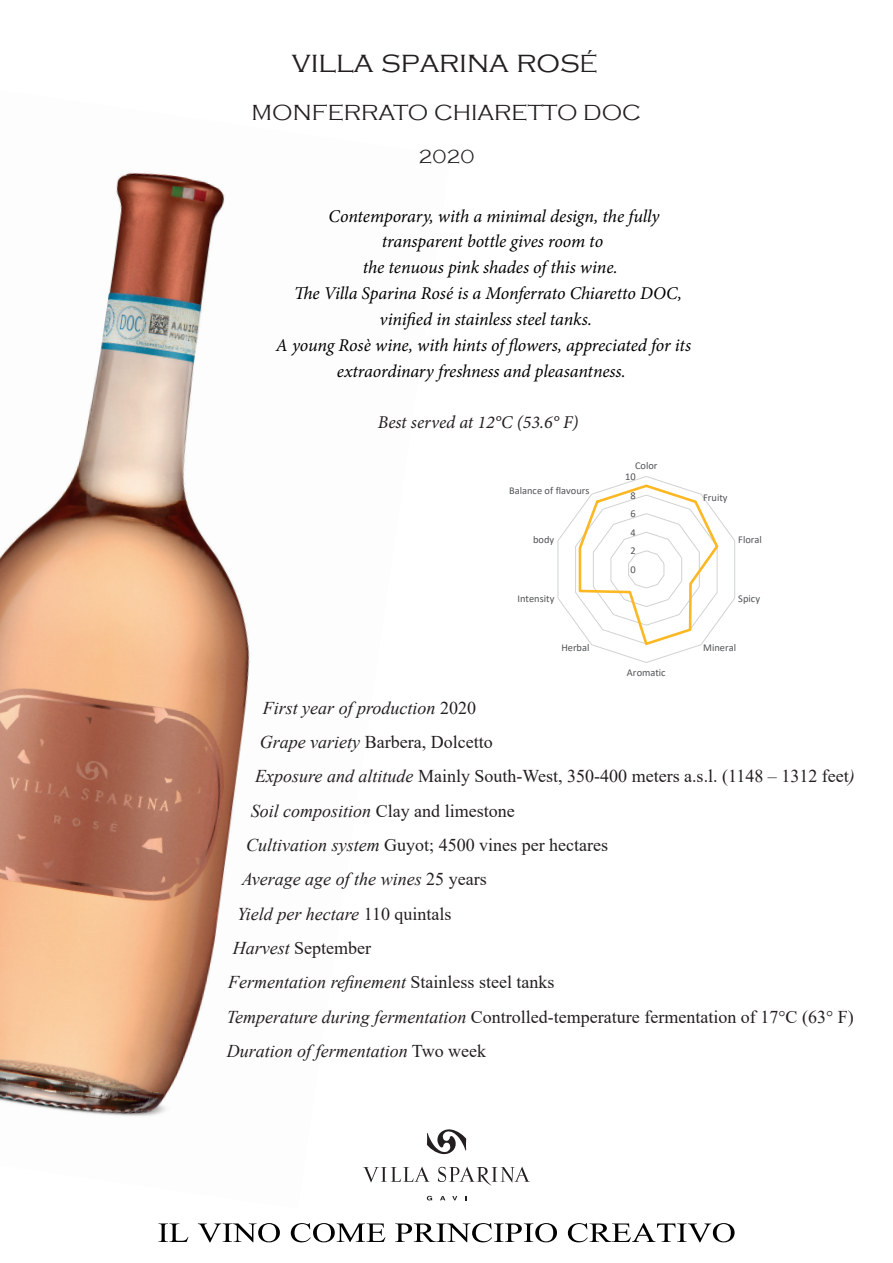
<style>
.page{position:relative;width:893px;height:1263px;background:#fff}
.page>*{position:absolute;margin:0;border:0;box-sizing:border-box;transform-origin:0 0}
.t1{font:300 31.5px "Copperplate Gothic";color:#231f20}
.t2{font:300 22.5px "Copperplate Gothic";color:#231f20}
.t3{font:300 19.5px "Copperplate Gothic";color:#231f20}
.t4{font:18px "Times New Roman";color:#231f20}
.t5{font:italic 18px "Minion Pro";letter-spacing:-.01em;color:#000}
.t6{font:italic 18px "Times New Roman";color:#231f20}
.t7{font:italic 18px "Minion Pro";color:#231f20}
.t8{font:10.35px "Calibri";color:#505355}
.s1{font-size:25.5px}
.s2{font-style:normal}
.s3{font-style:italic}
</style>
<div class="page">
<img style="left:0;top:172px;width:446px;height:1029px">
<svg style="left:427px;top:1196px;width:5px;height:4px"></svg>
<svg style="left:440px;top:1196px;width:5px;height:4px"></svg>
<svg style="left:452px;top:1196px;width:5px;height:4px"></svg>
<svg style="left:427px;top:1129px;width:39px;height:25px"></svg>
<svg style="left:362px;top:1166px;width:68px;height:16px"></svg>
<svg style="left:438px;top:1166px;width:92px;height:20px"></svg>
<svg style="left:158px;top:1223px;width:30px;height:19px"></svg>
<svg style="left:198px;top:1223px;width:82px;height:19px"></svg>
<svg style="left:291px;top:1223px;width:94px;height:19px"></svg>
<svg style="left:395px;top:1223px;width:162px;height:19px"></svg>
<svg style="left:568px;top:1223px;width:167px;height:19px"></svg>
<svg style="left:557px;top:476px;width:179px;height:187px"></svg>
<h1 class="t1" style="left:292px;top:45px;width:308px">villa sparina ros<span class="s1">É</span></h1>
<p class="t2" style="left:252px;top:100px;width:391px">MONFERRATO CHIARETTO DOC</p>
<p class="t3" style="left:418px;top:146px;width:58px">2020</p>
<p class="t5" style="left:329px;top:203px;width:332px">Contemporary, with a minimal design, the fully</p>
<p class="t5" style="left:382px;top:229px;width:223px">transparent bottle gives room to</p>
<p class="t5" style="left:363px;top:255px;width:256px">the tenuous pink shades of this wine.</p>
<p class="t5" style="left:294px;top:281px;width:389px">The Villa Sparina Rosé is a Monferrato Chiaretto DOC,</p>
<p class="t5" style="left:380px;top:307px;width:214px">vinified in stainless steel tanks.</p>
<p class="t5" style="left:276px;top:333px;width:417px">A young Rosè wine, with hints of flowers, appreciated for its</p>
<p class="t5" style="left:337px;top:359px;width:290px">extraordinary freshness and pleasantness.</p>
<p class="t7" style="left:378px;top:410px;width:202px">Best served at 12°C (53.6° F)</p>
<p class="t8" style="left:635px;top:458px;width:24px">Color</p>
<p class="t8" style="left:625px;top:469px;width:12px">10</p>
<p class="t8" style="left:509px;top:483px;width:82px">Balance of flavours</p>
<p class="t8" style="left:630px;top:488px;width:7px">8</p>
<p class="t8" style="left:703px;top:490px;width:26px">Fruity</p>
<p class="t8" style="left:630px;top:506px;width:7px">6</p>
<p class="t8" style="left:533px;top:532px;width:23px">body</p>
<p class="t8" style="left:630px;top:525px;width:7px">4</p>
<p class="t8" style="left:738px;top:532px;width:25px">Floral</p>
<p class="t8" style="left:630px;top:544px;width:7px">2</p>
<p class="t8" style="left:630px;top:562px;width:7px">0</p>
<p class="t8" style="left:517px;top:592px;width:38px">Intensity</p>
<p class="t8" style="left:738px;top:592px;width:23px">Spicy</p>
<p class="t8" style="left:561px;top:640px;width:30px">Herbal</p>
<p class="t8" style="left:703px;top:640px;width:34px">Mineral</p>
<p class="t8" style="left:627px;top:665px;width:40px">Aromatic</p>
<p class="t6" style="left:263px;top:695px;width:215px">First year of production <span class="s2">2020</span></p>
<p class="t4" style="left:260px;top:729px;width:234px"><span class="s3">Grape variety</span> Barbera, Dolcetto</p>
<p class="t4" style="left:255px;top:763px;width:601px"><span class="s3">Exposure and altitude</span> Mainly South-West, 350-400 meters a.s.l. (1148 – 1312 feet<span class="s3">)</span></p>
<p class="t4" style="left:251px;top:798px;width:265px"><span class="s3">Soil composition</span> Clay and limestone</p>
<p class="t4" style="left:246px;top:832px;width:363px"><span class="s3">Cultivation system</span> Guyot; 4500 vines per hectares</p>
<p class="t6" style="left:242px;top:867px;width:246px">Average age of the wines <span class="s2">25 years</span></p>
<p class="t6" style="left:237px;top:901px;width:216px">Yield per hectare <span class="s2">110 quintals</span></p>
<p class="t4" style="left:233px;top:935px;width:140px"><span class="s3">Harvest</span> September</p>
<p class="t6" style="left:228px;top:970px;width:328px">Fermentation refinement <span class="s2">Stainless steel tanks</span></p>
<p class="t4" style="left:227px;top:1004px;width:628px"><span class="s3">Temperature during fermentation</span> Controlled-temperature fermentation of 17°C (63° F)</p>
<p class="t6" style="left:227px;top:1039px;width:261px">Duration of fermentation <span class="s2">Two week</span></p>
</div>
